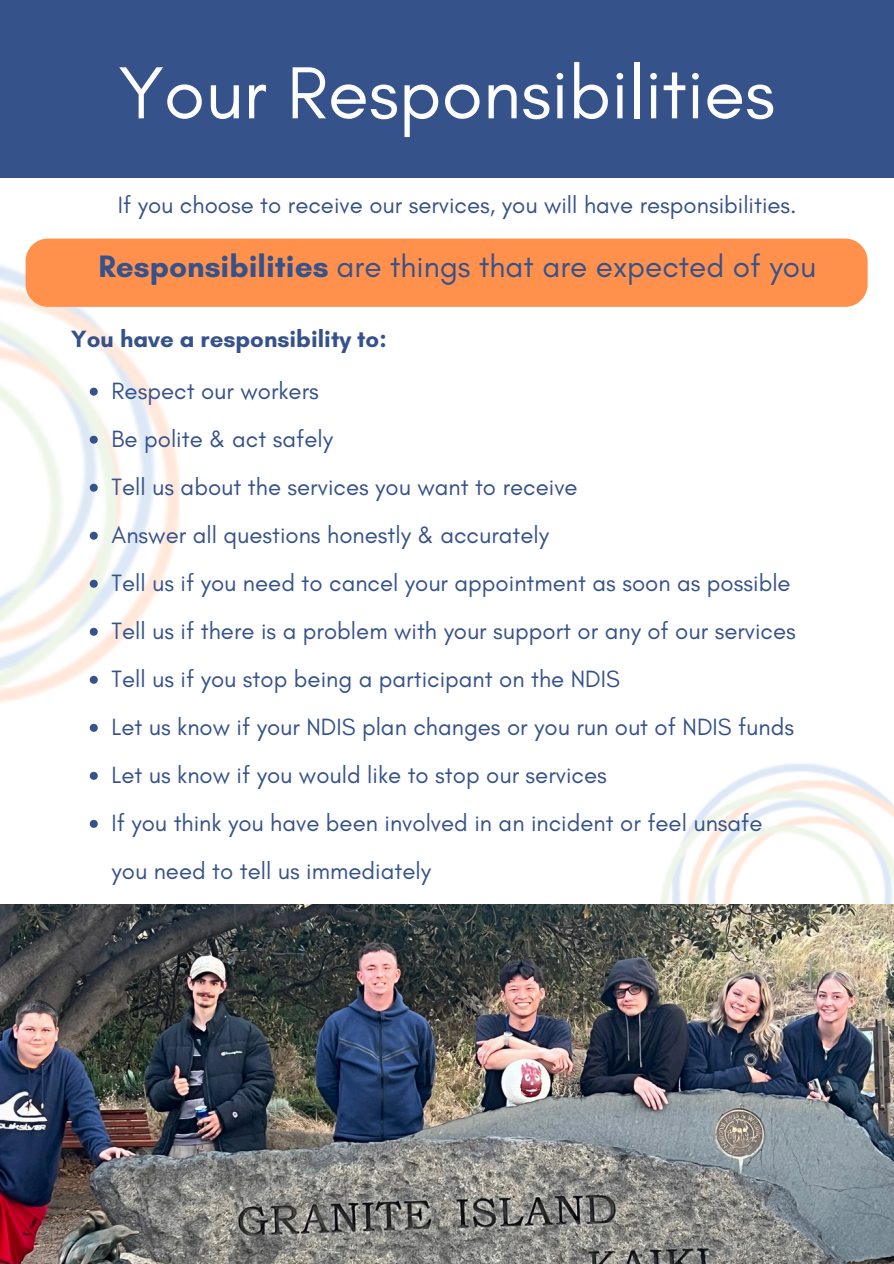
<style>
.page{position:relative;width:894px;height:1264px;background:#fff}
.page>*{position:absolute;margin:0;border:0;box-sizing:border-box;transform-origin:0 0}
.t1{font:75px "Glacial Indifference";color:#fdfdfc}
.t2{font:31.5px "Glacial Indifference";color:#36528b}
.t3{font:24px/48px "Glacial Indifference";color:#36528b}
.t4{font:700 24px "Glacial Indifference";color:#36528b}
.s1{font-weight:700}
</style>
<div class="page">
<img style="left:660px;top:764px;width:233px;height:140px">
<img style="left:0;top:904px;width:893px;height:359px">
<img style="left:0;top:243px;width:180px;height:489px">
<div style="left:26px;top:238px;width:841px;height:69px;background:#ff914d;border-radius:23px"></div>
<div style="left:0;top:0;width:893px;height:178px;background:#36528b"></div>
<svg style="left:90px;top:387px;width:8px;height:8px"></svg>
<svg style="left:90px;top:435px;width:8px;height:8px"></svg>
<svg style="left:90px;top:483px;width:8px;height:8px"></svg>
<svg style="left:90px;top:531px;width:8px;height:8px"></svg>
<svg style="left:90px;top:579px;width:8px;height:8px"></svg>
<svg style="left:90px;top:627px;width:8px;height:8px"></svg>
<svg style="left:90px;top:675px;width:8px;height:8px"></svg>
<svg style="left:90px;top:723px;width:8px;height:8px"></svg>
<svg style="left:90px;top:771px;width:8px;height:8px"></svg>
<svg style="left:90px;top:819px;width:8px;height:8px"></svg>
<p class="t1" style="left:118px;top:47px;width:658px">Your Responsibilities</p>
<h1 class="t3" style="left:118px;top:181px;width:680px">If you choose to receive our services, you will have responsibilities.</h1>
<p class="t2" style="left:98px;top:247px;width:719px"><span class="s1">Responsibilities</span> are things that are expected of you</p>
<p class="t4" style="left:71px;top:324px;width:317px">You have a responsibility to:</p>
<h3 class="t3" style="left:111px;top:366px;width:209px">Respect our workers</h3>
<p class="t3" style="left:111px;top:414px;width:223px">Be polite &amp; act safely</p>
<p class="t3" style="left:111px;top:462px;width:467px">Tell us about the services you want to receive</p>
<p class="t3" style="left:111px;top:510px;width:439px">Answer all questions honestly &amp; accurately</p>
<p class="t3" style="left:111px;top:558px;width:680px">Tell us if you need to cancel your appointment as soon as possible</p>
<p class="t3" style="left:111px;top:606px;width:685px">Tell us if there is a problem with your support or any of our services</p>
<p class="t3" style="left:111px;top:654px;width:509px">Tell us if you stop being a participant on the NDIS</p>
<p class="t3" style="left:111px;top:702px;width:683px">Let us know if your NDIS plan changes or you run out of NDIS funds</p>
<p class="t3" style="left:111px;top:750px;width:496px">Let us know if you would like to stop our services</p>
<p class="t3" style="left:111px;top:798px;width:652px">If you think you have been involved in an incident or feel unsafe you need to tell us immediately</p>
</div>
